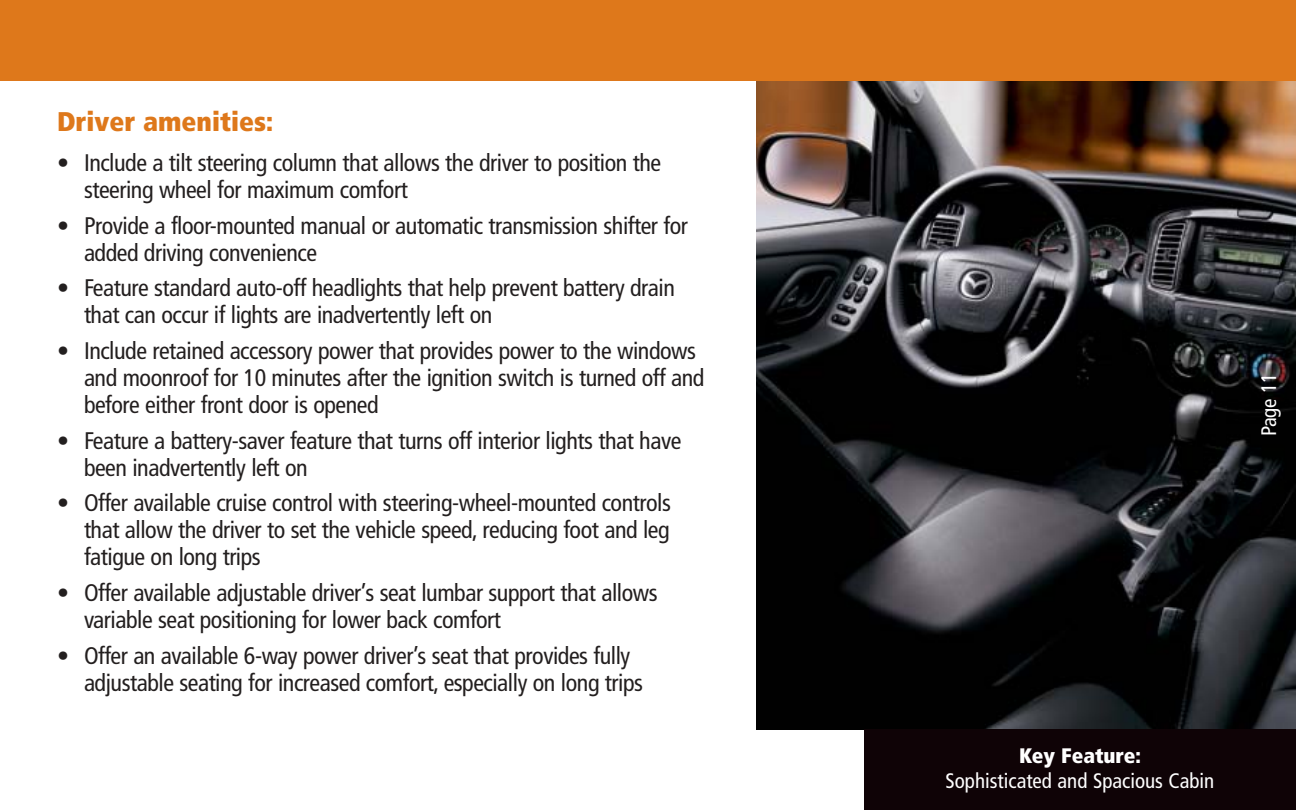
<style>
.page{position:relative;width:1296px;height:810px;background:#fff}
.page>*{position:absolute;margin:0;border:0;box-sizing:border-box;transform-origin:0 0}
.t1{font:900 condensed 27px "Frutiger";color:#de781b}
.t2{font:condensed 24px/27px "Frutiger";letter-spacing:-.02em;color:#231f1f}
.t3{font:condensed 21px "Frutiger";color:#fff}
.t4{font:900 condensed 21px "Frutiger";color:#fff}
</style>
<div class="page">
<img style="left:756px;top:81px;width:540px;height:648px">
<div style="left:864px;top:729px;width:432px;height:81px;background:#0f0306"></div>
<div style="left:0;top:0;width:1296px;height:81px;background:#de781b"></div>
<p class="t1" style="left:57px;top:111px;width:218px">Driver amenities:</p>
<p class="t2" style="left:84px;top:151px;width:579px;text-indent:-27px">• Include a tilt steering column that allows the driver to position the steering wheel for maximum comfort</p>
<p class="t2" style="left:84px;top:214px;width:605px;text-indent:-27px">• Provide a floor-mounted manual or automatic transmission shifter for added driving convenience</p>
<p class="t2" style="left:84px;top:277px;width:593px;text-indent:-27px">• Feature standard auto-off headlights that help prevent battery drain that can occur if lights are inadvertently left on</p>
<p class="t2" style="left:84px;top:339px;width:622px;text-indent:-27px">• Include retained accessory power that provides power to the windows and moonroof for 10 minutes after the ignition switch is turned off and before either front door is opened</p>
<p class="t2" style="left:84px;top:429px;width:599px;text-indent:-27px">• Feature a battery-saver feature that turns off interior lights that have been inadvertently left on</p>
<p class="t2" style="left:84px;top:492px;width:588px;text-align:justify;text-indent:-27px">• Offer available cruise control with steering-wheel-mounted controls that allow the driver to set the vehicle speed, reducing foot and leg fatigue on long trips</p>
<p class="t2" style="left:84px;top:581px;width:575px;text-indent:-27px">• Offer available adjustable driver’s seat lumbar support that allows variable seat positioning for lower back comfort</p>
<p class="t2" style="left:84px;top:644px;width:561px;text-indent:-27px">• Offer an available 6-way power driver’s seat that provides fully adjustable seating for increased comfort, especially on long trips</p>
<p class="t3" style="left:1260px;top:436px;width:65px;rotate:-90deg">Page 11</p>
<p class="t4" style="left:1019px;top:747px;width:123px">Key Feature:</p>
<p class="t3" style="left:946px;top:772px;width:270px">Sophisticated and Spacious Cabin</p>
</div>
